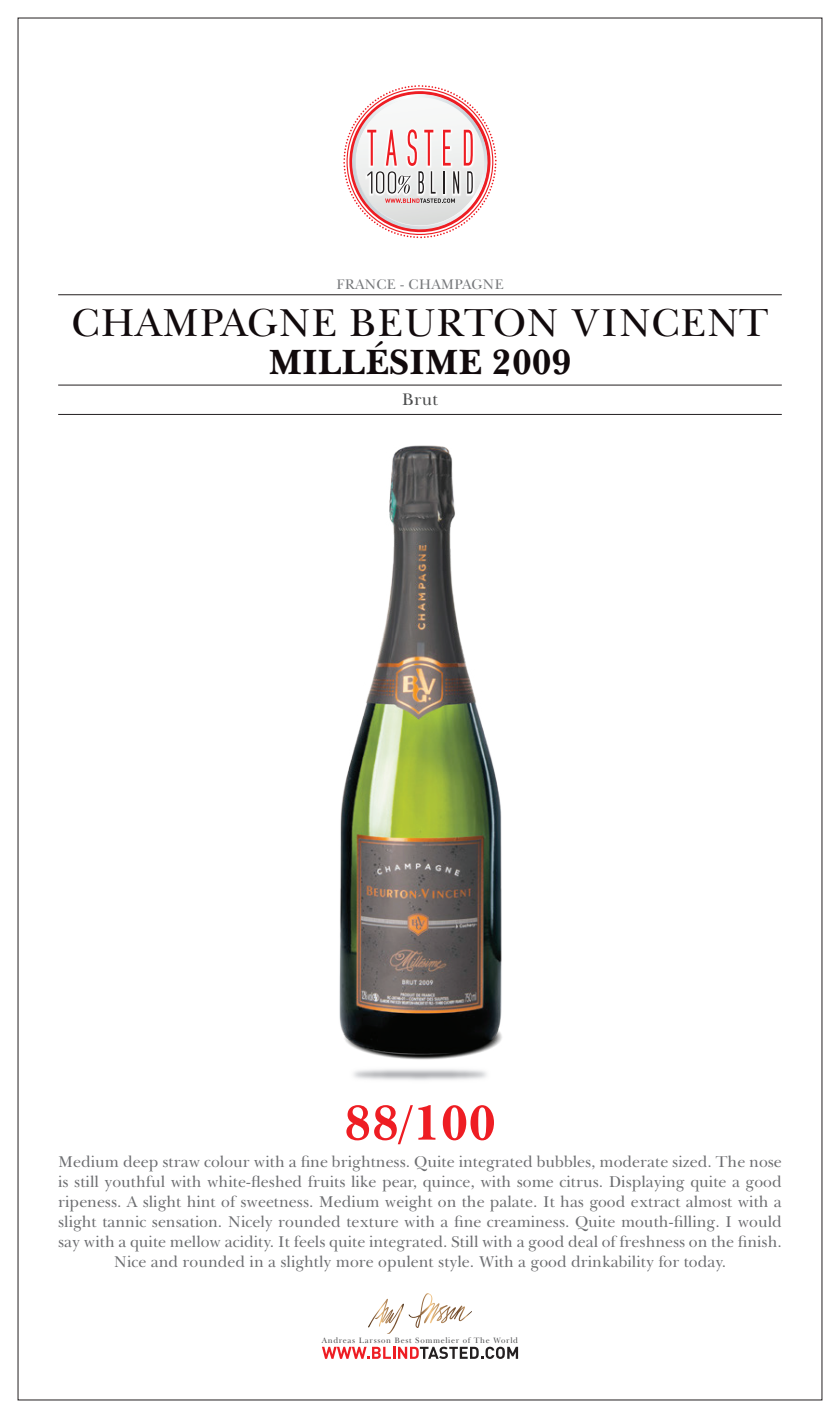
<style>
.page{position:relative;width:840px;height:1418px;background:#fff}
.page>*{position:absolute;margin:0;border:0;box-sizing:border-box;transform-origin:0 0}
.t1{font:700 50.2px "Baskerville BT";color:#ee1d23}
.t2{font:40px "Baskerville BT";color:#110a0c}
.t3{font:700 36px "Baskerville BT";color:#110a0c}
.t4{font:17.2px "Baskerville BT";color:#4b4c4d}
.t5{font:16px/20px "Baskerville BT";color:#6c6d70;text-align:center}
.t6{font:14.4px "Baskerville BT";color:#76787b}
.t7{font:8px "Baskerville BT";letter-spacing:.08em;color:#4b4c4d}
</style>
<div class="page">
<svg style="left:343px;top:85px;width:153px;height:153px"></svg>
<svg style="left:368px;top:1293px;width:104px;height:41px"></svg>
<hr style="left:58px;top:385px;width:723px;height:1px;background:#231f20">
<hr style="left:58px;top:414px;width:723px;height:1px;background:#231f20">
<hr style="left:58px;top:294px;width:723px;height:1px;background:#231f20">
<svg style="left:322px;top:1346px;width:196px;height:12px"></svg>
<img style="left:339px;top:445px;width:163px;height:615px">
<p class="t6" style="left:336px;top:275px;width:169px">france - champagne</p>
<h2 class="t2" style="left:71px;top:298px;width:682px">Champagne Beurton Vincent</h2>
<h3 class="t3" style="left:268px;top:340px;width:304px">MILLÉSIME 2009</h3>
<p class="t4" style="left:402px;top:389px;width:38px">Brut</p>
<h1 class="t1" style="left:344px;top:1091px;width:154px">88/100</h1>
<p class="t5" style="left:58px;top:1151px;width:724px">Medium deep straw colour with a fine brightness. Quite integrated bubbles, moderate sized. The nose is still youthful with white-fleshed fruits like pear, quince, with some citrus. Displaying quite a good ripeness. A slight hint of sweetness. Medium weight on the palate. It has good extract almost with a slight tannic sensation. Nicely rounded texture with a fine creaminess. Quite mouth-filling. I would say with a quite mellow acidity. It feels quite integrated. Still with a good deal of freshness on the finish.<br>Nice and rounded in a slightly more opulent style. With a good drinkability for today.</p>
<p class="t7" style="left:322px;top:1334px;width:197px">Andreas Larsson Best Sommelier of The World</p>
</div>
